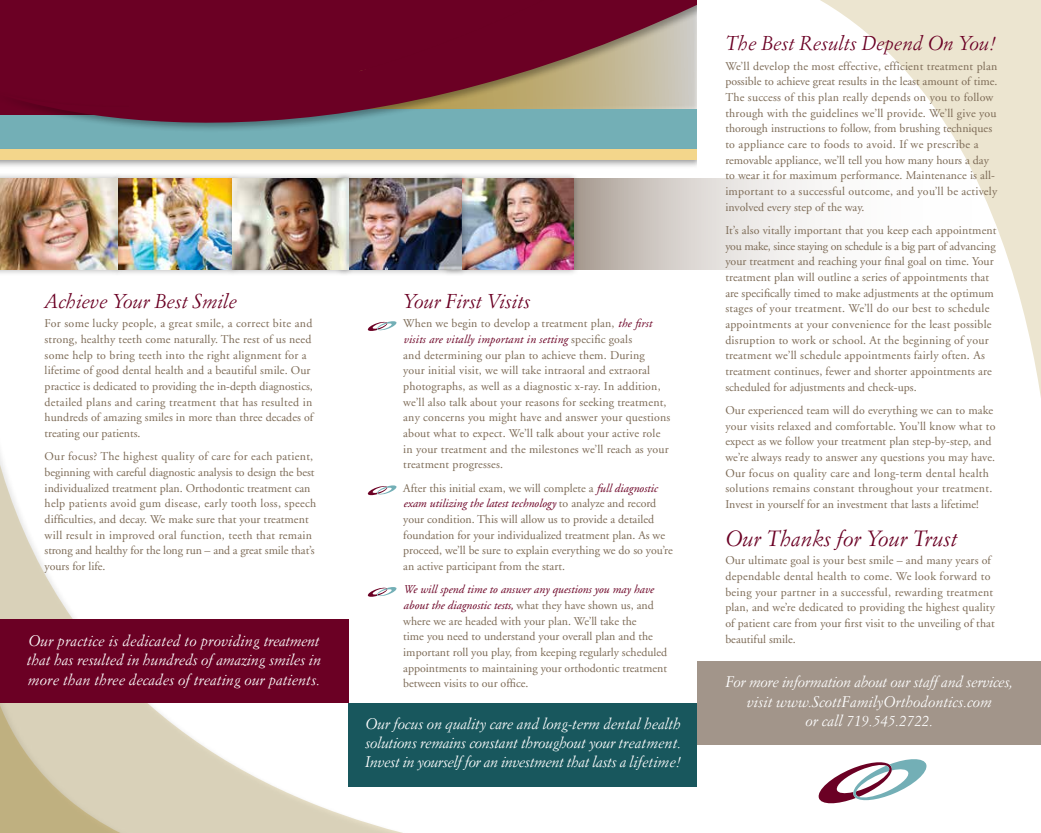
<style>
.page{position:relative;width:1041px;height:833px;background:#fff}
.page>*{position:absolute;margin:0;border:0;box-sizing:border-box;transform-origin:0 0}
.t1{font:italic 21.62px "Simoncini Garamond";color:#6b0024}
.t2{font:italic 19.75px "Simoncini Garamond";color:#6b0024}
.t3{font:italic 15.12px/19.4px "Simoncini Garamond";color:#fff;text-align:justify}
.t4{font:11.88px/15.6px "Adobe Garamond";letter-spacing:.01em;color:#7c6a55}
.s1{font-style:italic;color:#6b0024}
</style>
<div class="page">
<svg style="left:0;top:453px;width:399px;height:379px"></svg>
<svg style="left:0;top:617px;width:193px;height:215px;background:#d4cbaf"></svg>
<svg style="left:820px;top:0;width:221px;height:397px"></svg>
<div style="left:348px;top:703px;width:349px;height:84px;background:#18575d"></div>
<div style="left:697px;top:661px;width:344px;height:84px;background:#a2958a"></div>
<svg style="left:579px;top:178px;width:462px;height:92px"></svg>
<div style="left:440px;top:172px;width:139px;height:104px;background:#000;opacity:.3"></div>
<img style="left:468px;top:198px;width:105px;height:72px">
<div style="left:0;top:619px;width:348px;height:84px;background:#6b0024"></div>
<div style="left:110px;top:172px;width:130px;height:104px;background:#000;opacity:.3"></div>
<img style="left:124px;top:198px;width:102px;height:72px">
<div style="left:334px;top:172px;width:134px;height:104px;background:#000;opacity:.3"></div>
<img style="left:354px;top:198px;width:108px;height:72px">
<div style="left:0;top:172px;width:124px;height:104px;background:#000;opacity:.3"></div>
<div style="left:226px;top:172px;width:128px;height:104px;background:#000;opacity:.3"></div>
<img style="left:232px;top:198px;width:116px;height:72px">
<svg style="left:818px;top:759px;width:109px;height:45px"></svg>
<svg style="left:367px;top:321px;width:30px;height:10px"></svg>
<svg style="left:367px;top:485px;width:30px;height:10px"></svg>
<svg style="left:367px;top:586px;width:30px;height:11px"></svg>
<svg style="left:0;top:0;width:697px;height:198px;background:#90686e"></svg>
<div style="left:130px;top:67px;width:229px;height:42px;background:#6b0024"></div>
<h2 class="t2" style="left:45px;top:289px;width:194px">Achieve Your Best Smile</h2>
<p class="t4" style="left:45px;top:316px;width:270px">For some lucky people, a great smile, a correct bite and strong, healthy teeth come naturally. The rest of us need some help to bring teeth into the right alignment for a lifetime of good dental health and a beautiful smile. Our practice is dedicated to providing the in-depth diagnostics, detailed plans and caring treatment that has resulted in hundreds of amazing smiles in more than three decades of treating our patients.</p>
<p class="t4" style="left:45px;top:449px;width:273px">Our focus? The highest quality of care for each patient, beginning with careful diagnostic analysis to design the best individualized treatment plan. Orthodontic treatment can help patients avoid gum disease, early tooth loss, speech difficulties, and decay. We make sure that your treatment will result in improved oral function, teeth that remain strong and healthy for the long run – and a great smile that’s yours for life.</p>
<p class="t3" style="left:27px;top:630px;width:296px">Our practice is dedicated to providing treatment that has resulted in hundreds of amazing smiles in more than three decades of treating our patients.</p>
<h2 class="t2" style="left:403px;top:289px;width:129px">Your First Visits</h2>
<p class="t4" style="left:403px;top:316px;width:268px">When we begin to develop a treatment plan, <span class="s1">the first visits are vitally important in setting</span> specific goals<br>and determining our plan to achieve them. During<br>your initial visit, we will take intraoral and extraoral photographs, as well as a diagnostic x-ray. In addition, we’ll also talk about your reasons for seeking treatment, any concerns you might have and answer your questions about what to expect. We’ll talk about your active role in your treatment and the milestones we’ll reach as your treatment progresses.</p>
<p class="t4" style="left:403px;top:480px;width:271px">After this initial exam, we will complete a <span class="s1">full diagnostic exam utilizing the latest technology</span> to analyze and record your condition. This will allow us to provide a detailed foundation for your individualized treatment plan. As we proceed, we’ll be sure to explain everything we do so you’re an active participant from the start.</p>
<p class="t4" style="left:403px;top:582px;width:265px"><span class="s1">We will spend time to answer any questions you may have about the diagnostic tests,</span> what they have shown us, and where we are headed with your plan. We’ll take the<br>time you need to understand your overall plan and the important roll you play, from keeping regularly scheduled appointments to maintaining your orthodontic treatment between visits to our office.</p>
<p class="t3" style="left:365px;top:713px;width:318px">Our focus on quality care and long-term dental health solutions remains constant throughout your treatment.<br>Invest in yourself for an investment that lasts a lifetime!</p>
<h2 class="t2" style="left:725px;top:32px;width:272px">The Best Results Depend On You!</h2>
<p class="t4" style="left:725px;top:58px;width:273px">We’ll develop the most effective, efficient treatment plan possible to achieve great results in the least amount of time.<br>The success of this plan really depends on you to follow through with the guidelines we’ll provide. We’ll give you thorough instructions to follow, from brushing techniques to appliance care to foods to avoid. If we prescribe a removable appliance, we’ll tell you how many hours a day to wear it for maximum performance. Maintenance is all&shy;important to a successful outcome, and you’ll be actively involved every step of the way.</p>
<p class="t4" style="left:725px;top:223px;width:273px">It’s also vitally important that you keep each appointment you make, since staying on schedule is a big part of advancing your treatment and reaching your final goal on time. Your treatment plan will outline a series of appointments that are specifically timed to make adjustments at the optimum stages of your treatment. We’ll do our best to schedule appointments at your convenience for the least possible disruption to work or school. At the beginning of your treatment we’ll schedule appointments fairly often. As treatment continues, fewer and shorter appointments are scheduled for adjustments and check-ups.</p>
<p class="t4" style="left:725px;top:403px;width:271px">Our experienced team will do everything we can to make your visits relaxed and comfortable. You’ll know what to expect as we follow your treatment plan step-by-step, and we’re always ready to answer any questions you may have.<br>Our focus on quality care and long-term dental health solutions remains constant throughout your treatment.<br>Invest in yourself for an investment that lasts a lifetime!</p>
<h1 class="t1" style="left:725px;top:526px;width:234px">Our Thanks for Your Trust</h1>
<p class="t4" style="left:725px;top:553px;width:271px">Our ultimate goal is your best smile – and many years of dependable dental health to come. We look forward to being your partner in a successful, rewarding treatment plan, and we’re dedicated to providing the highest quality of patient care from your first visit to the unveiling of that beautiful smile.</p>
<p class="t3" style="left:725px;top:672px;width:289px;text-align:center">For more information about our staff and services, visit www.ScottFamilyOrthodontics.com<br>or call 719.545.2722.</p>
</div>
